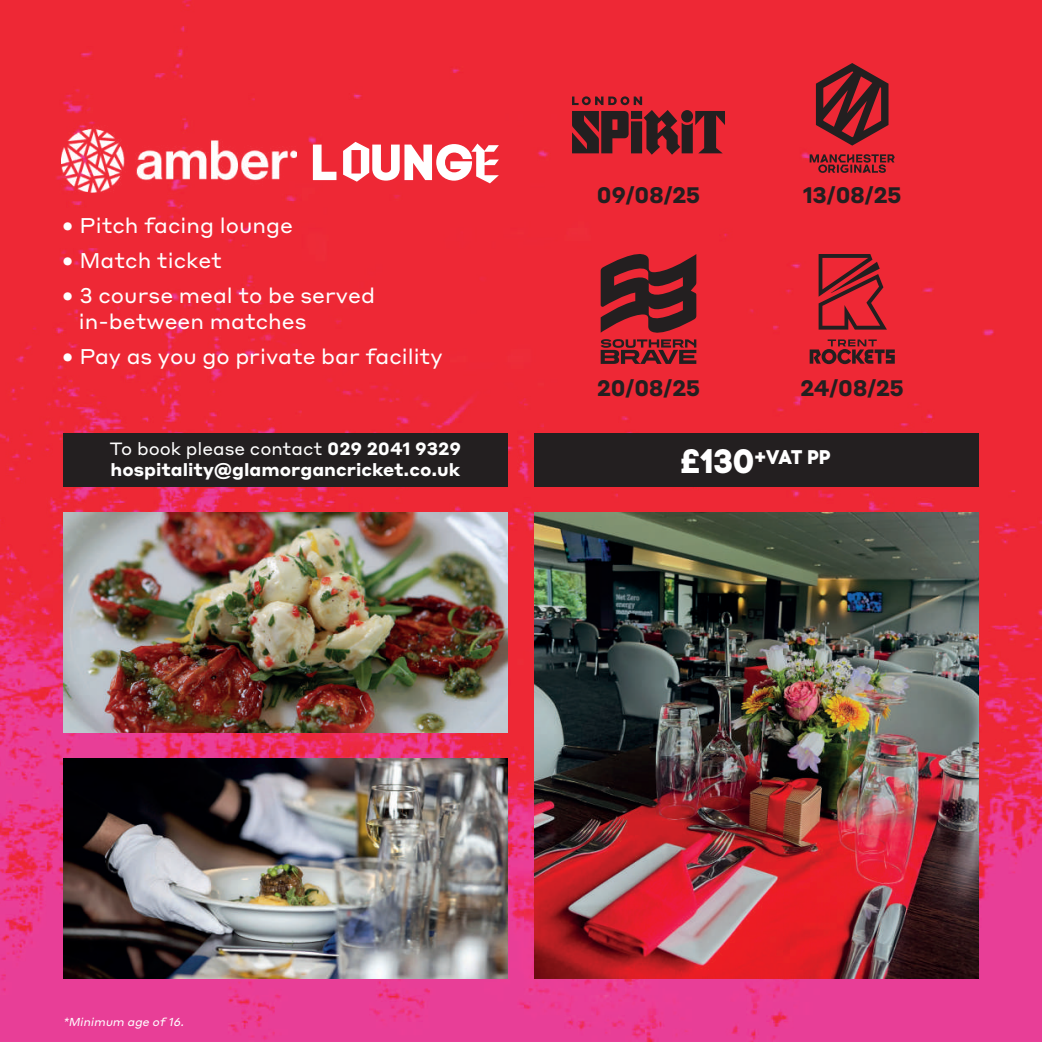
<style>
.page{position:relative;width:1042px;height:1042px;background:#fff}
.page>*{position:absolute;margin:0;border:0;box-sizing:border-box;transform-origin:0 0}
.t1{font:50.75px "Code Pro Bold";color:#fff}
.t2{font:700 22.05px "Styrene A";letter-spacing:-.025em;color:#231f20}
.t3{font:21px/26.2px "Styrene A";color:#fff}
.t4{font:19.78px "Code Pro Bold";color:#fff}
.t5{font:700 17.5px/21px "Styrene A";color:#fff}
.t6{font:italic 11.38px "Styrene A";color:#fff}
.s1{font-family:"Fleisch Wolf"}
.s2{font-weight:400}
.s3{font-size:33.95px}
</style>
<div class="page">
<img style="left:0;top:0;width:1042px;height:1042px">
<img style="left:63px;top:759px;width:445px;height:220px">
<img style="left:63px;top:513px;width:445px;height:220px">
<img style="left:534px;top:513px;width:445px;height:466px">
<div style="left:534px;top:434px;width:445px;height:53px;background:#231f20"></div>
<div style="left:63px;top:434px;width:445px;height:53px;background:#231f20"></div>
<img style="left:61px;top:92px;width:236px;height:138px">
<svg style="left:601px;top:249px;width:95px;height:115px;background:#802329"></svg>
<svg style="left:572px;top:96px;width:153px;height:59px;background:#85232a"></svg>
<svg style="left:809px;top:154px;width:86px;height:19px;background:#9d242c"></svg>
<svg style="left:816px;top:63px;width:72px;height:83px;background:#85232a"></svg>
<svg style="left:809px;top:339px;width:86px;height:25px;background:#99242c"></svg>
<svg style="left:818px;top:254px;width:69px;height:76px;background:#ac252e"></svg>
<h1 class="t1" style="left:313px;top:132px;width:188px">L<span class="s1">O</span>UNG<span class="s1">E</span></h1>
<p class="t3" style="left:61px;top:210px;width:233px">• Pitch facing lounge</p>
<p class="t3" style="left:61px;top:245px;width:162px">• Match ticket</p>
<p class="t3" style="left:79px;top:280px;width:298px;text-indent:-17px">• 3 course meal to be served in-between matches</p>
<p class="t3" style="left:61px;top:342px;width:383px">• Pay as you go private bar facility</p>
<p class="t5" style="left:110px;top:436px;width:353px"><span class="s2">To book please contact</span> 029 2041 9329 hospitality@glamorgancricket.co.uk</p>
<p class="t2" style="left:596px;top:176px;width:105px">09/08/25</p>
<p class="t2" style="left:803px;top:176px;width:100px">13/08/25</p>
<p class="t2" style="left:597px;top:369px;width:105px">20/08/25</p>
<p class="t2" style="left:800px;top:369px;width:105px">24/08/25</p>
<p class="t4" style="left:682px;top:445px;width:151px"><span class="s3">£130</span>+VAT pp</p>
<p class="t6" style="left:63px;top:1012px;width:125px">*Minimum age of16.</p>
</div>
